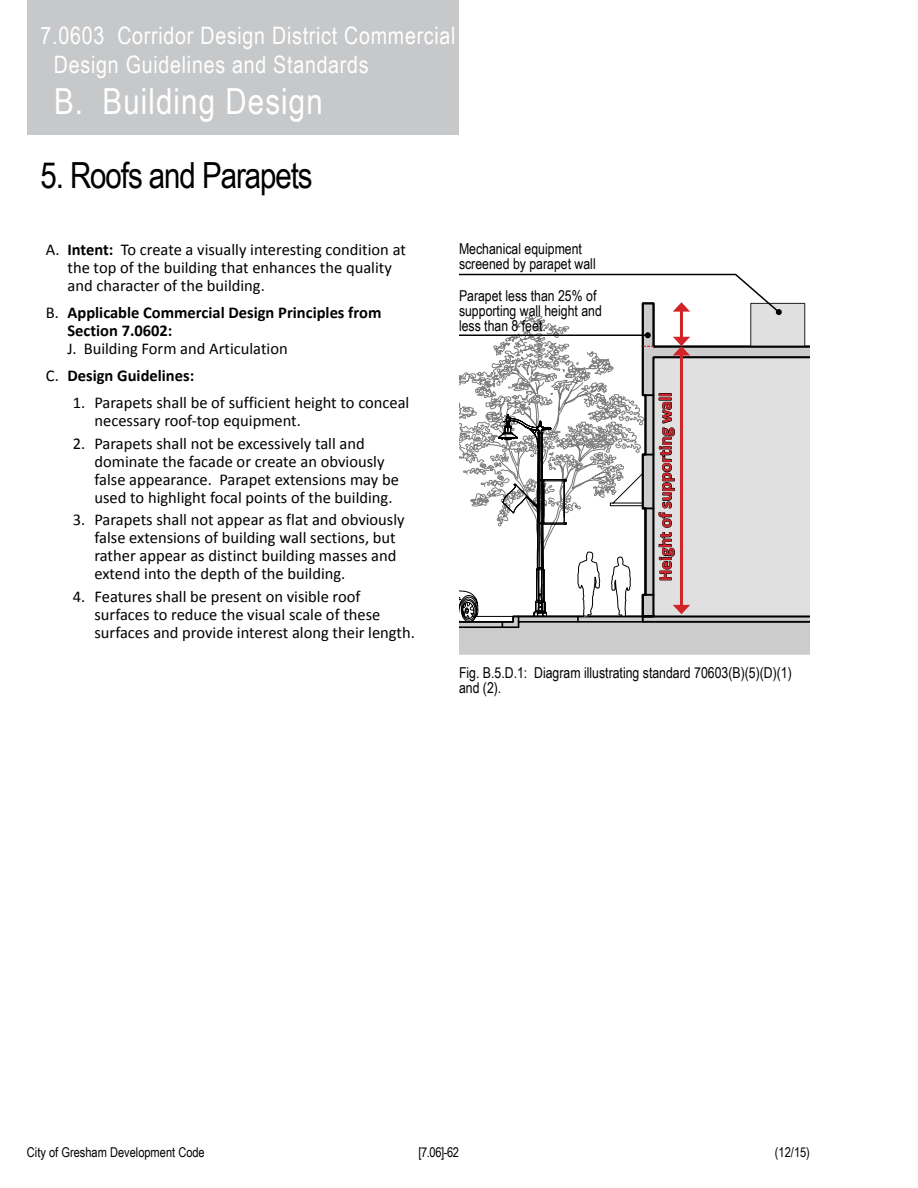
<style>
.page{position:relative;width:918px;height:1188px;background:#fff}
.page>*{position:absolute;margin:0;border:0;box-sizing:border-box;transform-origin:0 0}
.t1{font:36px "Arial Narrow";letter-spacing:-.03em;color:#000}
.t2{font:36px "Arial Narrow";letter-spacing:.03em;color:#fff}
.t3{font:24px/28.8px "Arial Narrow";letter-spacing:.03em;color:#fff}
.t4{font:700 18px "Calibri";color:#d2232a}
.t5{font:16.5px/18px "Calibri";color:#000}
.t6{font:700 16.5px/18px "Calibri";color:#000}
.t7{font:15px/15px "Arial Narrow";color:#000}
.t8{font:13.5px "Arial Narrow";color:#000}
.s1{font-weight:700}
.s2{font-weight:400}
</style>
<div class="page">
<div style="left:27px;top:0;width:432px;height:135px;background:#c7c8ca"></div>
<svg style="left:459px;top:273px;width:351px;height:382px"></svg>
<h2 class="t3" style="left:54px;top:21px;width:403px;text-indent:-13px">7.0603 Corridor Design District Commercial<br>Design Guidelines and Standards</h2>
<h1 class="t2" style="left:54px;top:75px;width:270px">B. Building Design</h1>
<h1 class="t1" style="left:40px;top:149px;width:274px">5. Roofs and Parapets</h1>
<p class="t5" style="left:67px;top:241px;width:340px;text-indent:-22px">A. <span class="s1">Intent:</span> To create a visually interesting condition at the top of the building that enhances the quality and character of the building.</p>
<p class="t6" style="left:67px;top:304px;width:315px;text-indent:-22px"><span class="s2">B.</span> Applicable Commercial Design Principles from<br>Section 7.0602:</p>
<p class="t5" style="left:46px;top:335px;width:243px;line-height:27px;text-indent:22px">J. Building Form and Articulation<br>C. <span class="s1">Design Guidelines:</span></p>
<p class="t5" style="left:94px;top:394px;width:316px;text-indent:-22px">1. Parapets shall be of sufficient height to conceal necessary roof-top equipment.</p>
<p class="t5" style="left:94px;top:434px;width:306px;text-indent:-22px">2. Parapets shall not be excessively tall and dominate the facade or create an obviously false appearance. Parapet extensions may be used to highlight focal points of the building.</p>
<p class="t5" style="left:94px;top:511px;width:312px;text-indent:-22px">3. Parapets shall not appear as flat and obviously false extensions of building wall sections, but rather appear as distinct building masses and extend into the depth of the building.</p>
<p class="t5" style="left:94px;top:587px;width:322px;text-indent:-22px">4. Features shall be present on visible roof surfaces to reduce the visual scale of these surfaces and provide interest along their length.</p>
<p class="t7" style="left:459px;top:241px;width:138px">Mechanical equipment screened by parapet wall</p>
<p class="t7" style="left:459px;top:288px;width:144px">Parapet less than 25% of supporting wall height and less than 8 feet.</p>
<p class="t4" style="left:654px;top:581px;width:190px;rotate:-90deg">Height of supporting wall</p>
<p class="t7" style="left:459px;top:665px;width:334px">Fig. B.5.D.1: Diagram illustrating standard 70603(B)(5)(D)(1) and (2).</p>
<p class="t8" style="left:27px;top:1143px;width:179px">City of Gresham Development Code</p>
<p class="t8" style="left:418px;top:1143px;width:42px">[7.06]-62</p>
<p class="t8" style="left:775px;top:1143px;width:37px">(12/15)</p>
</div>
